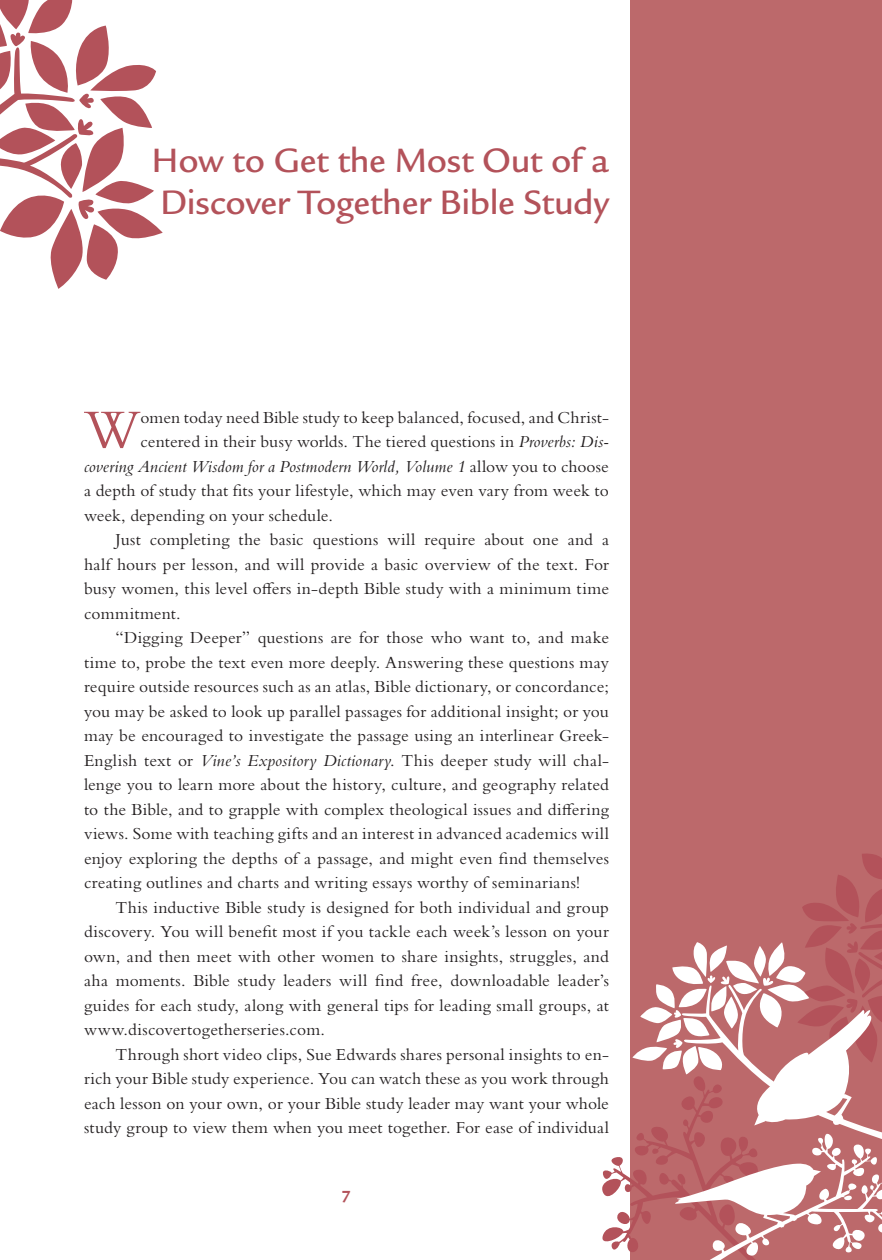
<style>
.page{position:relative;width:882px;height:1260px;background:#fff}
.page>*{position:absolute;margin:0;border:0;box-sizing:border-box;transform-origin:0 0}
.t1{font:56.88px "Bembo Std";color:#b3525a}
.t2{font:500 36.75px/42px "Legacy Sans Std";letter-spacing:-.01em;color:#b3525a}
.t3{font:17.5px "Bembo Std";letter-spacing:.01em;color:#231f20}
.t4{font:italic 17.5px "Bembo Std";color:#231f20}
.t5{font:700 17.5px "Legacy Sans Std";color:#b3525a}
.s1{font-style:italic}
.s2{font-style:normal}
</style>
<div class="page">
<div style="left:630px;top:0;width:252px;height:1260px;background:#bc696b"></div>
<svg style="left:0;top:0;width:163px;height:289px"></svg>
<svg style="left:602px;top:853px;width:280px;height:399px"></svg>
<svg style="left:632px;top:942px;width:250px;height:207px"></svg>
<svg style="left:673px;top:1010px;width:209px;height:250px"></svg>
<h2 class="t2" style="left:152px;top:140px;width:460px">How to Get the Most Out of a<br>Discover Together Bible Study</h2>
<h1 class="t1" style="left:84px;top:396px;width:58px">W</h1>
<p class="t3" style="left:141px;top:407px;width:470px">omen today need Bible study to keep balanced, focused, and Christ-</p>
<p class="t3" style="left:141px;top:432px;width:470px">centered in their busy worlds. The tiered questions in <span class="s1">Proverbs: Dis-</span></p>
<p class="t4" style="left:84px;top:456px;width:526px">covering Ancient Wisdom for a Postmodern World, Volume 1 <span class="s2">allow you to choose</span></p>
<p class="t3" style="left:84px;top:481px;width:526px">a depth of study that fits your lifestyle, which may even vary from week to</p>
<p class="t3" style="left:84px;top:505px;width:251px">week, depending on your schedule.</p>
<p class="t3" style="left:116px;top:530px;width:495px">Just completing the basic questions will require about one and a</p>
<p class="t3" style="left:84px;top:554px;width:527px">half hours per lesson, and will provide a basic overview of the text. For</p>
<p class="t3" style="left:84px;top:579px;width:527px">busy women, this level offers in-depth Bible study with a minimum time</p>
<p class="t3" style="left:84px;top:603px;width:98px">commitment.</p>
<p class="t3" style="left:116px;top:628px;width:495px">“Digging Deeper” questions are for those who want to, and make</p>
<p class="t3" style="left:84px;top:652px;width:527px">time to, probe the text even more deeply. Answering these questions may</p>
<p class="t3" style="left:84px;top:677px;width:526px">require outside resources such as an atlas, Bible dictionary, or concordance;</p>
<p class="t3" style="left:84px;top:701px;width:526px">you may be asked to look up parallel passages for additional insight; or you</p>
<p class="t3" style="left:84px;top:726px;width:527px">may be encouraged to investigate the passage using an interlinear Greek-</p>
<p class="t3" style="left:84px;top:750px;width:526px">English text or <span class="s1">Vine’s Expository Dictionary</span>. This deeper study will chal-</p>
<p class="t3" style="left:84px;top:775px;width:526px">lenge you to learn more about the history, culture, and geography related</p>
<p class="t3" style="left:84px;top:799px;width:527px">to the Bible, and to grapple with complex theological issues and differing</p>
<p class="t3" style="left:84px;top:824px;width:527px">views. Some with teaching gifts and an interest in advanced academics will</p>
<p class="t3" style="left:84px;top:848px;width:527px">enjoy exploring the depths of a passage, and might even find themselves</p>
<p class="t3" style="left:84px;top:873px;width:498px">creating outlines and charts and writing essays worthy of seminarians!</p>
<p class="t3" style="left:116px;top:897px;width:495px">This inductive Bible study is designed for both individual and group</p>
<p class="t3" style="left:84px;top:922px;width:527px">discovery. You will benefit most if you tackle each week’s lesson on your</p>
<p class="t3" style="left:84px;top:946px;width:526px">own, and then meet with other women to share insights, struggles, and</p>
<p class="t3" style="left:84px;top:971px;width:527px">aha moments. Bible study leaders will find free, downloadable leader’s</p>
<p class="t3" style="left:84px;top:995px;width:527px">guides for each study, along with general tips for leading small groups, at</p>
<p class="t3" style="left:84px;top:1020px;width:243px">www.discovertogetherseries.com.</p>
<p class="t3" style="left:116px;top:1044px;width:495px">Through short video clips, Sue Edwards shares personal insights to en-</p>
<p class="t3" style="left:84px;top:1069px;width:526px">rich your Bible study experience. You can watch these as you work through</p>
<p class="t3" style="left:84px;top:1093px;width:526px">each lesson on your own, or your Bible study leader may want your whole</p>
<p class="t3" style="left:84px;top:1118px;width:527px">study group to view them when you meet together. For ease of individual</p>
<p class="t5" style="left:342px;top:1187px;width:11px">7</p>
</div>
